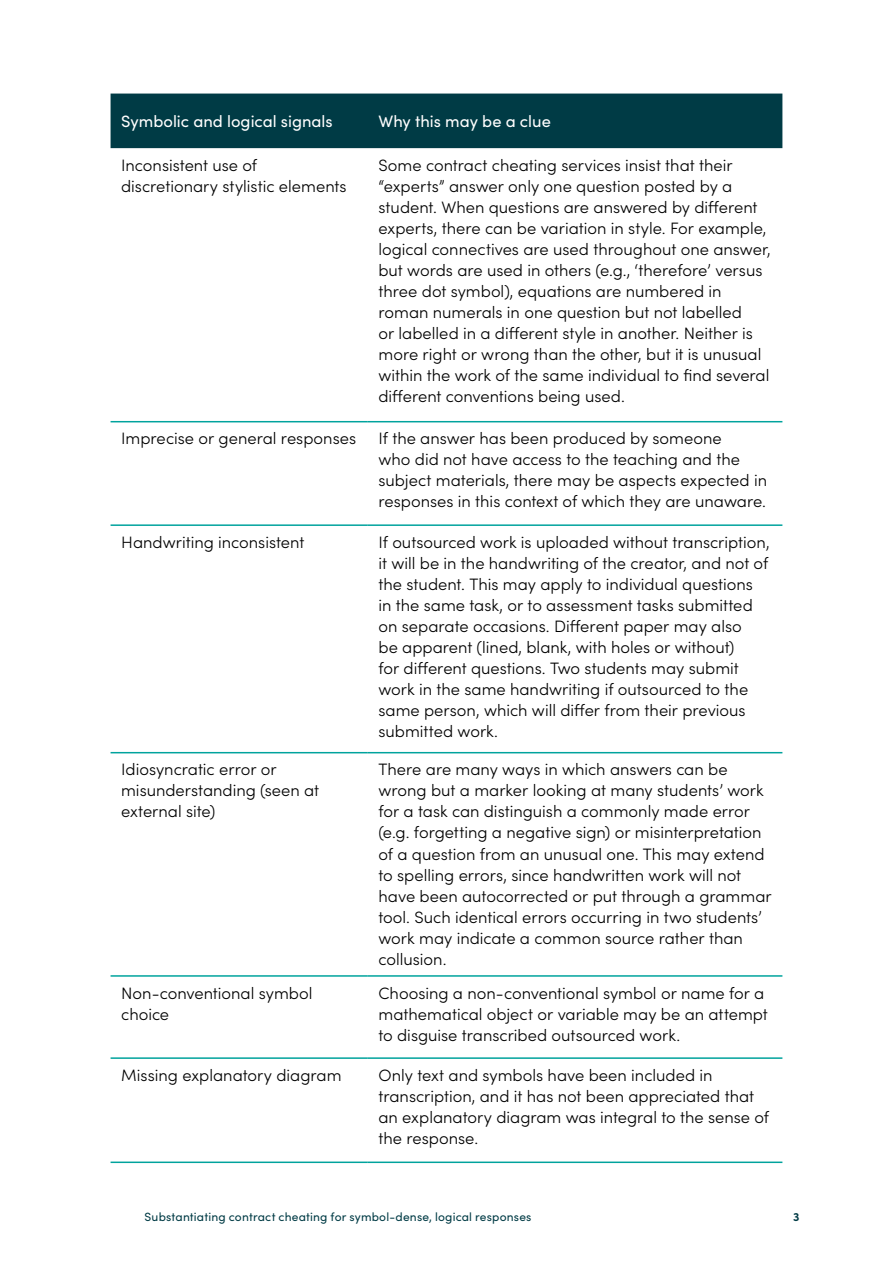
<style>
.page{position:relative;width:893px;height:1263px;background:#fff}
.page>*{position:absolute;margin:0;border:0;box-sizing:border-box;transform-origin:0 0}
.t1{font:300 16.5px/21px "Sofia Pro";color:#000}
.t2{font:16.5px "Sofia Pro";color:#fff}
.t3{font:12px "Sofia Pro";letter-spacing:.015em;color:#003b45}
.t4{font:700 12px "Sofia Pro";color:#003b45}
</style>
<div class="page">
<div style="left:111px;top:94px;width:671px;height:54px;background:#003b45"></div>
<hr style="left:111px;top:421px;width:257px;height:1px;background:#00a39d">
<hr style="left:368px;top:421px;width:414px;height:1px;background:#00a39d">
<hr style="left:111px;top:524px;width:257px;height:2px;background:#00a39d">
<hr style="left:368px;top:524px;width:414px;height:2px;background:#00a39d">
<hr style="left:111px;top:752px;width:257px;height:1px;background:#00a39d">
<hr style="left:368px;top:752px;width:414px;height:1px;background:#00a39d">
<hr style="left:111px;top:975px;width:257px;height:2px;background:#00a39d">
<hr style="left:368px;top:975px;width:414px;height:2px;background:#00a39d">
<hr style="left:111px;top:1057px;width:257px;height:2px;background:#00a39d">
<hr style="left:368px;top:1057px;width:414px;height:2px;background:#00a39d">
<hr style="left:111px;top:1161px;width:257px;height:2px;background:#00a39d">
<hr style="left:368px;top:1161px;width:414px;height:2px;background:#00a39d">
<p class="t2" style="left:121px;top:109px;width:213px">Symbolic and logical signals</p>
<p class="t2" style="left:378px;top:109px;width:174px">Why this may be a clue</p>
<p class="t1" style="left:121px;top:154px;width:227px">Inconsistent use of discretionary stylistic elements</p>
<p class="t1" style="left:378px;top:154px;width:394px">Some contract cheating services insist that their “experts” answer only one question posted by a student. When questions are answered by different experts, there can be variation in style. For example, logical connectives are used throughout one answer, but words are used in others (e.g., ‘therefore’ versus three dot symbol), equations are numbered in roman numerals in one question but not labelled<br>or labelled in a different style in another. Neither is more right or wrong than the other, but it is unusual within the work of the same individual to find several different conventions being used.</p>
<p class="t1" style="left:121px;top:427px;width:236px">Imprecise or general responses</p>
<p class="t1" style="left:378px;top:427px;width:390px">If the answer has been produced by someone<br>who did not have access to the teaching and the subject materials, there may be aspects expected in responses in this context of which they are unaware.</p>
<p class="t1" style="left:121px;top:531px;width:185px">Handwriting inconsistent</p>
<p class="t1" style="left:378px;top:531px;width:393px">If outsourced work is uploaded without transcription, it will be in the handwriting of the creator, and not of the student. This may apply to individual questions in the same task, or to assessment tasks submitted on separate occasions. Different paper may also<br>be apparent (lined, blank, with holes or without)<br>for different questions. Two students may submit work in the same handwriting if outsourced to the same person, which will differ from their previous submitted work.</p>
<p class="t1" style="left:121px;top:758px;width:200px">Idiosyncratic error or misunderstanding (seen at external site)</p>
<p class="t1" style="left:378px;top:758px;width:395px">There are many ways in which answers can be wrong but a marker looking at many students’ work for a task can distinguish a commonly made error (e.g. forgetting a negative sign) or misinterpretation of a question from an unusual one. This may extend to spelling errors, since handwritten work will not have been autocorrected or put through a grammar tool. Such identical errors occurring in two students’ work may indicate a common source rather than collusion.</p>
<p class="t1" style="left:121px;top:981px;width:193px">Non-conventional symbol choice</p>
<p class="t1" style="left:378px;top:981px;width:391px">Choosing a non-conventional symbol or name for a mathematical object or variable may be an attempt to disguise transcribed outsourced work.</p>
<p class="t1" style="left:121px;top:1064px;width:222px">Missing explanatory diagram</p>
<p class="t1" style="left:378px;top:1064px;width:392px">Only text and symbols have been included in transcription, and it has not been appreciated that an explanatory diagram was integral to the sense of the response.</p>
<p class="t3" style="left:145px;top:1207px;width:388px">Substantiating contract cheating for symbol-dense, logical responses</p>
<p class="t4" style="left:793px;top:1207px;width:8px">3</p>
</div>
